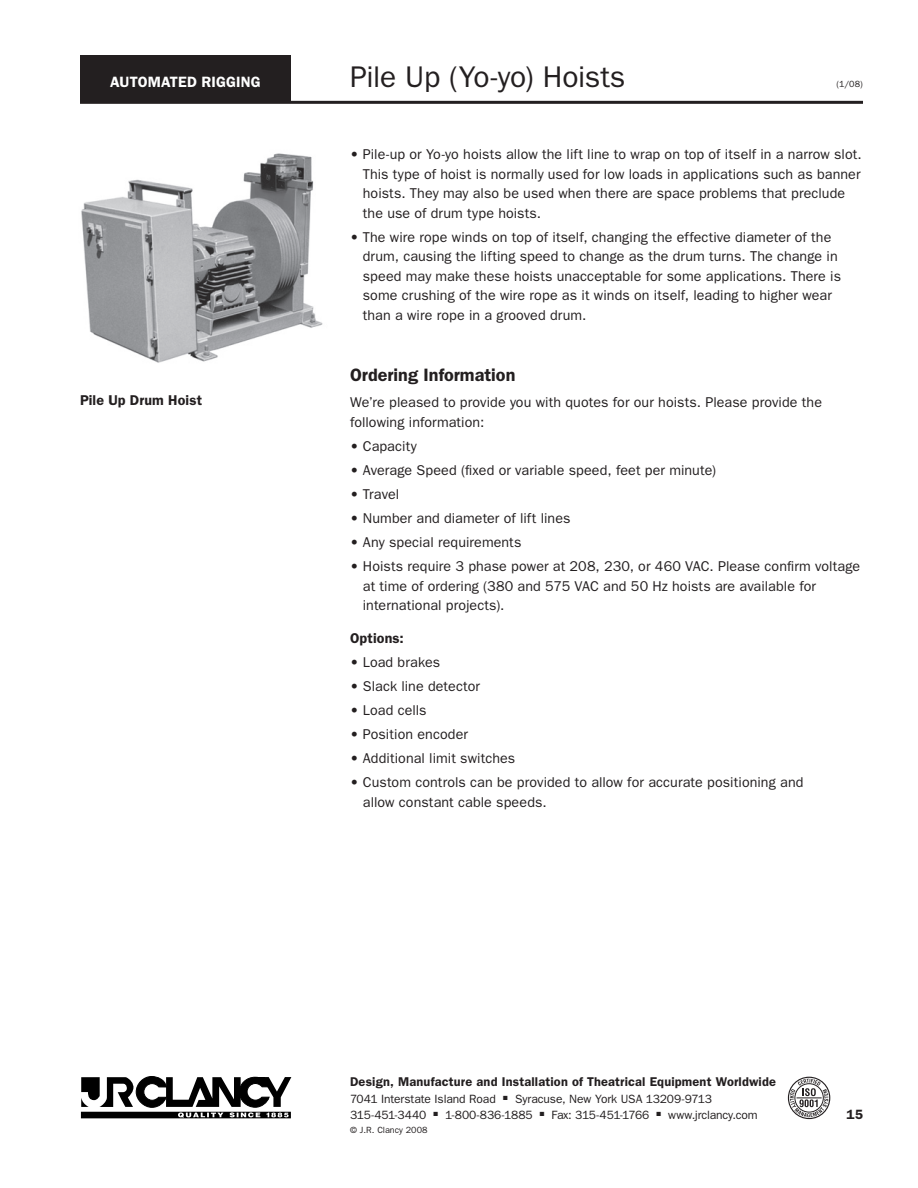
<style>
.page{position:relative;width:918px;height:1188px;background:#fff}
.page>*{position:absolute;margin:0;border:0;box-sizing:border-box;transform-origin:0 0}
.t1{font:30px "Franklin Gothic";letter-spacing:-.01em;color:#231f20}
.t2{font:600 18px "Franklin Gothic";color:#231f20}
.t3{font:600 15px "Franklin Gothic";letter-spacing:.005em;color:#fff}
.t4{font:14.25px/19.5px "Franklin Gothic";letter-spacing:.005em;color:#231f20}
.t5{font:600 14.25px "Franklin Gothic";letter-spacing:.01em;color:#231f20}
.t6{font:600 13.5px "Franklin Gothic";color:#231f20}
.t7{font:600 12.75px "Franklin Gothic";letter-spacing:.01em;color:#231f20}
.t8{font:12px/16.5px "Franklin Gothic";letter-spacing:-.005em;color:#231f20}
.t9{font:9px "Franklin Gothic";color:#231f20}
</style>
<div class="page">
<svg style="left:81px;top:1076px;width:210px;height:42px"></svg>
<div style="left:788px;top:1077px;width:42px;height:42px;border:1px solid #231f20;border-radius:50%"></div>
<svg style="left:790px;top:1079px;width:38px;height:38px"></svg>
<hr style="left:80px;top:101px;width:783px;height:3px;background:#231f20">
<div style="left:80px;top:55px;width:211px;height:46px;background:#231f20"></div>
<img style="left:81px;top:153px;width:242px;height:210px">
<h1 class="t1" style="left:350px;top:66px;width:277px">Pile Up (Yo-yo) Hoists</h1>
<p class="t3" style="left:110px;top:77px;width:152px">AUTOMATED RIGGING</p>
<p class="t9" style="left:837px;top:81px;width:28px">(1/08)</p>
<p class="t5" style="left:80px;top:395px;width:124px">Pile Up Drum Hoist</p>
<p class="t4" style="left:363px;top:146px;width:500px;text-indent:-13px">• Pile-up or Yo-yo hoists allow the lift line to wrap on top of itself in a narrow slot.<br>This type of hoist is normally used for low loads in applications such as banner hoists. They may also be used when there are space problems that preclude the use of drum type hoists.</p>
<p class="t4" style="left:363px;top:229px;width:480px;text-indent:-13px">• The wire rope winds on top of itself, changing the effective diameter of the drum, causing the lifting speed to change as the drum turns. The change in speed may make these hoists unacceptable for some applications. There is some crushing of the wire rope as it winds on itself, leading to higher wear than a wire rope in a grooved drum.</p>
<p class="t2" style="left:350px;top:369px;width:167px">Ordering Information</p>
<p class="t4" style="left:350px;top:394px;width:474px">We’re pleased to provide you with quotes for our hoists. Please provide the following information:</p>
<p class="t4" style="left:350px;top:438px;width:68px">• Capacity</p>
<p class="t4" style="left:350px;top:462px;width:368px">• Average Speed (fixed or variable speed, feet per minute)</p>
<p class="t4" style="left:350px;top:486px;width:51px">• Travel</p>
<p class="t4" style="left:350px;top:510px;width:222px">• Number and diameter of lift lines</p>
<p class="t4" style="left:350px;top:534px;width:173px">• Any special requirements</p>
<p class="t4" style="left:363px;top:558px;width:499px;text-indent:-13px">• Hoists require 3 phase power at 208, 230, or 460 VAC. Please confirm voltage at time of ordering (380 and 575 VAC and 50 Hz hoists are available for international projects).</p>
<p class="t5" style="left:350px;top:633px;width:55px">Options:</p>
<p class="t4" style="left:350px;top:654px;width:92px">• Load brakes</p>
<p class="t4" style="left:350px;top:678px;width:132px">• Slack line detector</p>
<p class="t4" style="left:350px;top:702px;width:78px">• Load cells</p>
<p class="t4" style="left:350px;top:726px;width:120px">• Position encoder</p>
<p class="t4" style="left:350px;top:750px;width:167px">• Additional limit switches</p>
<p class="t4" style="left:363px;top:774px;width:442px;text-indent:-13px">• Custom controls can be provided to allow for accurate positioning and allow constant cable speeds.</p>
<p class="t7" style="left:350px;top:1077px;width:428px">Design, Manufacture and Installation of Theatrical Equipment Worldwide</p>
<p class="t8" style="left:350px;top:1091px;width:409px">7041 Interstate Island Road ■ Syracuse, New York USA 13209-9713<br>315-451-3440 ■ 1-800-836-1885 ■ Fax: 315-451-1766 ■ www.jrclancy.com</p>
<p class="t9" style="left:350px;top:1127px;width:79px">© J.R. Clancy 2008</p>
<p class="t6" style="left:847px;top:1110px;width:18px">15</p>
</div>
